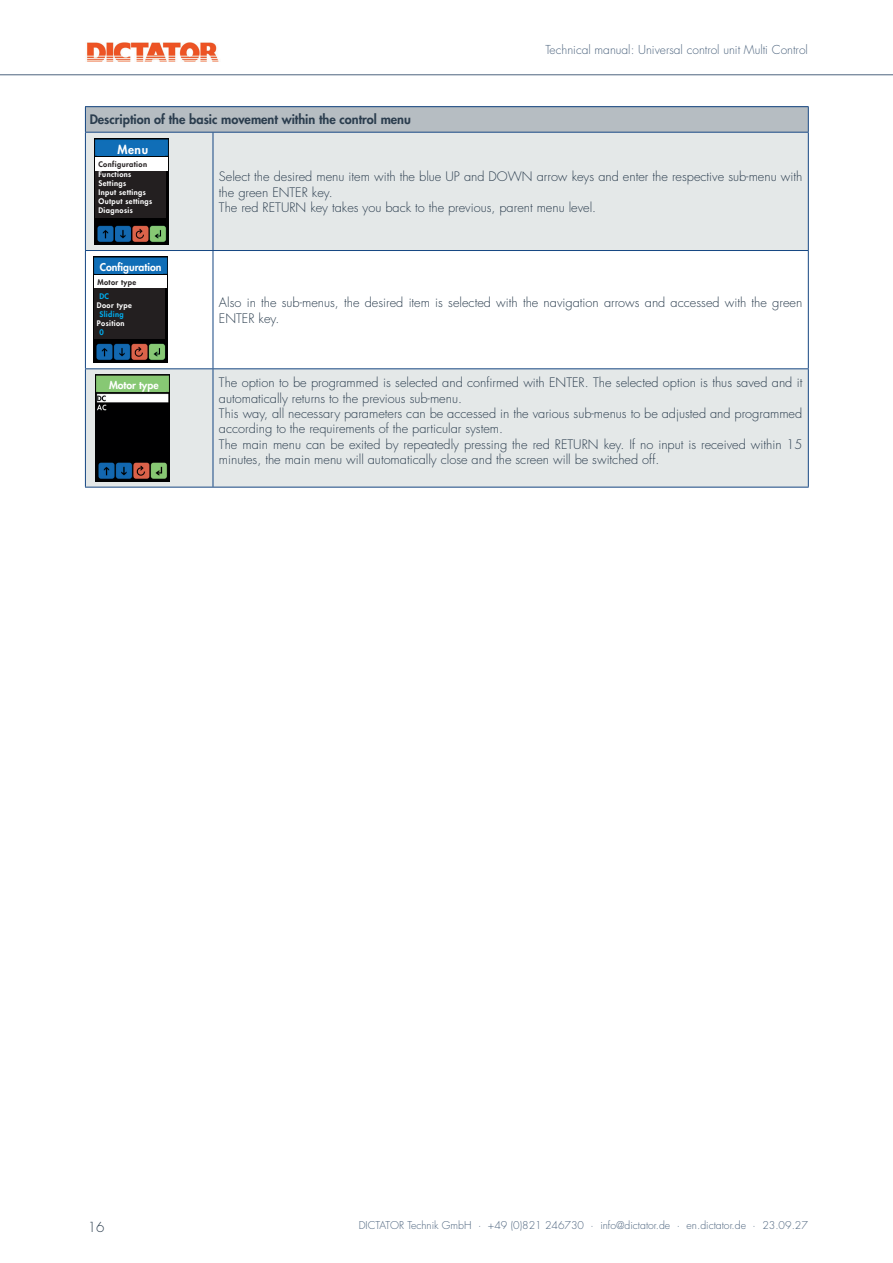
<style>
.page{position:relative;width:893px;height:1263px;background:#fff}
.page>*{position:absolute;margin:0;border:0;box-sizing:border-box;transform-origin:0 0}
.t1{font:300 13.5px "Futura Std";color:#2b3d4e}
.t2{font:300 12.75px/15.3px "Futura Std";color:#2b3d4e}
.t3{font:800 12.75px "Futura Std";color:#2b3d4e}
.t4{font:300 12px "Futura Std";color:#4d647e}
.t5{font:800 12px "Futura Std";color:#fff}
.t6{font:300 10.5px "Futura Std";color:#4d647e}
.t7{font:800 10.5px "Futura Std";color:#fff}
.t8{font:800 7.5px/9px "Futura Std";letter-spacing:.05em;color:#fff}
.t9{font:800 7.5px "Futura Std";letter-spacing:.05em;color:#231f20}
.t10{font:800 7.5px "Futura Std";letter-spacing:.05em;color:#00aeef}
</style>
<div class="page">
<img style="left:87px;top:43px;width:132px;height:19px">
<hr style="left:0;top:74px;width:893px;height:1px;background:#4d647e">
<div style="left:85px;top:107px;width:723px;height:25px;background:#b6bdc2"></div>
<svg style="left:86px;top:133px;width:722px;height:354px;fill:#e4e8e8"></svg>
<hr style="left:85px;top:133px;width:1px;height:117px;background:#154682">
<hr style="left:213px;top:133px;width:1px;height:117px;background:#154682">
<hr style="left:808px;top:133px;width:1px;height:117px;background:#154682">
<hr style="left:85px;top:250px;width:128px;height:1px;background:#154682">
<hr style="left:85px;top:251px;width:1px;height:117px;background:#154682">
<hr style="left:213px;top:250px;width:596px;height:1px;background:#154682">
<hr style="left:213px;top:251px;width:1px;height:117px;background:#154682">
<hr style="left:808px;top:251px;width:1px;height:117px;background:#154682">
<hr style="left:85px;top:368px;width:128px;height:1px;background:#154682">
<hr style="left:85px;top:369px;width:1px;height:118px;background:#154682">
<hr style="left:213px;top:368px;width:596px;height:1px;background:#154682">
<hr style="left:213px;top:369px;width:1px;height:118px;background:#154682">
<hr style="left:808px;top:369px;width:1px;height:118px;background:#154682">
<hr style="left:85px;top:487px;width:128px;height:1px;background:#154682">
<hr style="left:213px;top:487px;width:596px;height:1px;background:#154682">
<hr style="left:85px;top:106px;width:128px;height:1px;background:#154682">
<svg style="left:85px;top:107px;width:1px;height:25px"></svg>
<hr style="left:213px;top:106px;width:596px;height:1px;background:#154682">
<svg style="left:808px;top:107px;width:1px;height:25px"></svg>
<hr style="left:85px;top:132px;width:128px;height:1px;background:#154682">
<hr style="left:213px;top:132px;width:596px;height:1px;background:#154682">
<img style="left:95px;top:138px;width:74px;height:106px">
<img style="left:94px;top:256px;width:74px;height:107px">
<img style="left:95px;top:375px;width:75px;height:106px">
<div style="left:96px;top:167px;width:70px;height:50px;background:#231f20"></div>
<div style="left:96px;top:157px;width:72px;height:13px;background:#fff"></div>
<div style="left:98px;top:142px;width:67px;height:13px;background:#106eb7"></div>
<div style="left:96px;top:260px;width:67px;height:13px;background:#106eb7"></div>
<div style="left:95px;top:276px;width:72px;height:12px;background:#fff"></div>
<div style="left:94px;top:289px;width:70px;height:50px;background:#231f20"></div>
<div style="left:99px;top:377px;width:67px;height:15px;background:#87c874"></div>
<p class="t3" style="left:90px;top:111px;width:323px">Description of the basic movement within the control menu</p>
<p class="t5" style="left:117px;top:142px;width:32px">Menu</p>
<p class="t9" style="left:98px;top:159px;width:50px">Configuration</p>
<p class="t4" style="left:545px;top:42px;width:264px">Technical manual: Universal control unit Multi Control</p>
<p class="t8" style="left:98px;top:170px;width:55px">Functions<br>Settings<br>Input settings<br>Output settings<br>Diagnosis</p>
<p class="t7" style="left:100px;top:260px;width:63px">Configuration</p>
<p class="t9" style="left:97px;top:277px;width:40px">Motor type</p>
<p class="t10" style="left:99px;top:291px;width:11px">DC</p>
<p class="t8" style="left:97px;top:301px;width:36px">Door type</p>
<p class="t10" style="left:99px;top:309px;width:26px">Sliding</p>
<p class="t8" style="left:97px;top:319px;width:29px">Position</p>
<p class="t10" style="left:99px;top:327px;width:6px">0</p>
<p class="t7" style="left:109px;top:378px;width:51px">Motor type</p>
<p class="t2" style="left:219px;top:169px;width:585px">Select the desired menu item with the blue UP and DOWN arrow keys and enter the respective sub-menu with the green ENTER key.<br>The red RETURN key takes you back to the previous, parent menu level.</p>
<p class="t2" style="left:219px;top:295px;width:585px">Also in the sub-menus, the desired item is selected with the navigation arrows and accessed with the green<br>ENTER key.</p>
<p class="t2" style="left:219px;top:375px;width:585px">The option to be programmed is selected and confirmed with ENTER. The selected option is thus saved and it automatically returns to the previous sub-menu.<br>This way, all necessary parameters can be accessed in the various sub-menus to be adjusted and programmed according to the requirements of the particular system.<br>The main menu can be exited by repeatedly pressing the red RETURN key. If no input is received within 15 minutes, the main menu will automatically close and the screen will be switched off.</p>
<p class="t1" style="left:88px;top:1218px;width:18px">16</p>
<p class="t6" style="left:359px;top:1219px;width:451px">DICTATOR Technik GmbH · +49 (0)821 246730 · info@dictator.de · en.dictator.de · 23.09.27</p>
</div>
